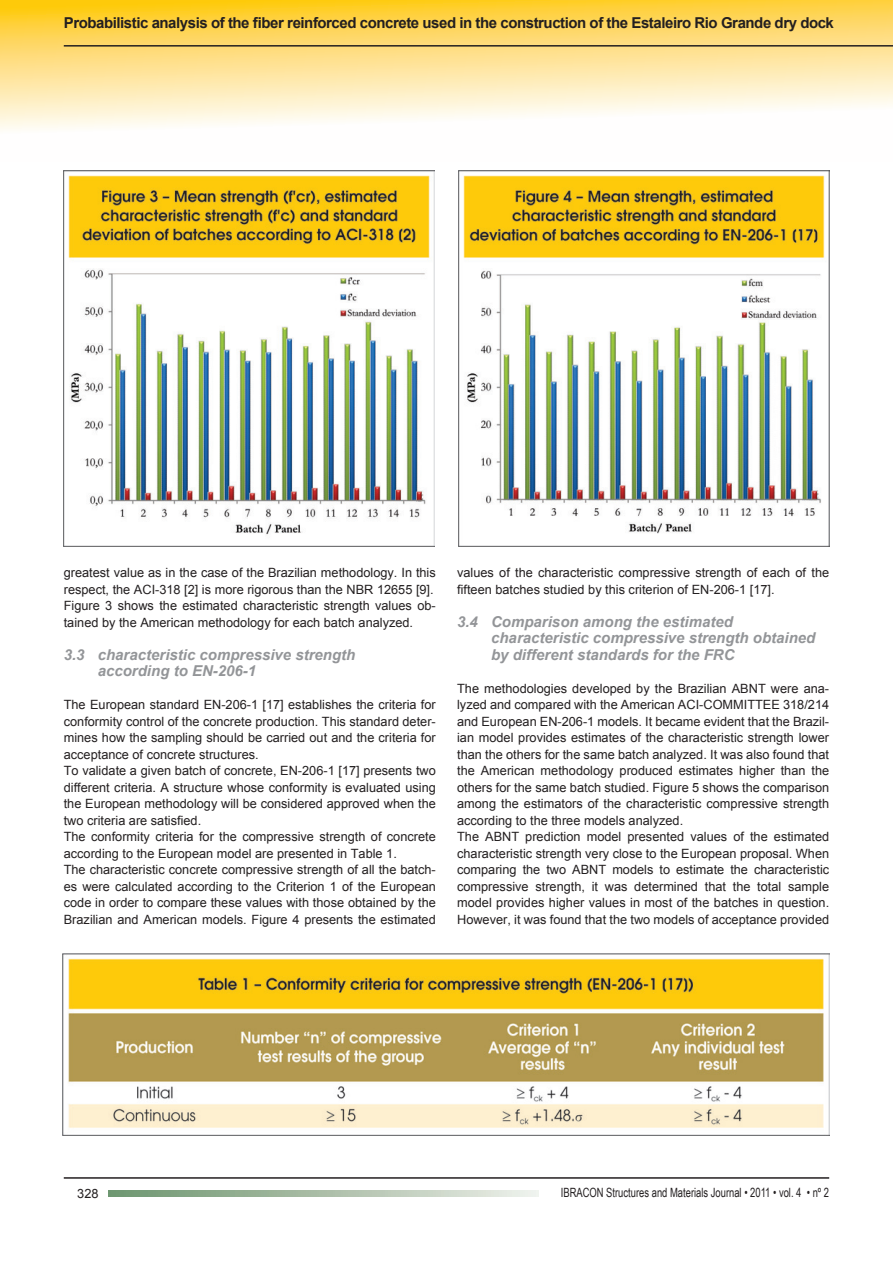
<style>
.page{position:relative;width:893px;height:1263px;background:#fff}
.page>*{position:absolute;margin:0;border:0;box-sizing:border-box;transform-origin:0 0}
.t1{font:italic 700 15px/16.5px "Arial";color:#939598}
.t2{font:700 15px "Arial";letter-spacing:-.03em;color:#231f20}
.t3{font:12.75px/16.5px "Arial";color:#231f20}
.t4{font:12.75px "Arial Narrow";color:#231f20;scale:.9 1}
</style>
<div class="page">
<svg style="left:0;top:0;width:893px;height:130px;background:#fee498"></svg>
<hr style="left:64px;top:1177px;width:765px;height:2px;background:#231f20">
<hr style="left:64px;top:45px;width:829px;height:2px;background:#231f20">
<svg style="left:108px;top:1190px;width:431px;height:6px;background:#acc0aa"></svg>
<img style="left:64px;top:170px;width:371px;height:377px">
<img style="left:63px;top:953px;width:766px;height:182px">
<img style="left:458px;top:170px;width:371px;height:377px">
<p class="t2" style="left:64px;top:13px;width:772px">Probabilistic analysis of the fiber reinforced concrete used in the construction of the Estaleiro Rio Grande dry dock</p>
<p class="t3" style="left:64px;top:565px;width:374px">greatest value as in the case of the Brazilian methodology. In this respect, the ACI-318 [2] is more rigorous than the NBR 12655 [9].<br>Figure 3 shows the estimated characteristic strength values ob&shy;tained by the American methodology for each batch analyzed.</p>
<p class="t1" style="left:98px;top:647px;width:259px;text-indent:-34px">3.3 characteristic compressive strength according to EN-206-1</p>
<p class="t3" style="left:64px;top:697px;width:374px">The European standard EN-206-1 [17] establishes the criteria for conformity control of the concrete production. This standard deter&shy;mines how the sampling should be carried out and the criteria for acceptance of concrete structures.<br>To validate a given batch of concrete, EN-206-1 [17] presents two different criteria. A structure whose conformity is evaluated using the European methodology will be considered approved when the two criteria are satisfied.<br>The conformity criteria for the compressive strength of concrete according to the European model are presented in Table 1.<br>The characteristic concrete compressive strength of all the batch&shy;es were calculated according to the Criterion 1 of the European code in order to compare these values with those obtained by the Brazilian and American models. Figure 4 presents the estimated</p>
<p class="t3" style="left:457px;top:565px;width:374px">values of the characteristic compressive strength of each of the fifteen batches studied by this criterion of EN-206-1 [17].</p>
<p class="t1" style="left:491px;top:614px;width:326px;text-indent:-34px">3.4 Comparison among the estimated characteristic compressive strength obtained by different standards for the FRC</p>
<p class="t3" style="left:457px;top:680px;width:374px">The methodologies developed by the Brazilian ABNT were ana&shy;lyzed and compared with the American ACI-COMMITTEE 318/214 and European EN-206-1 models. It became evident that the Brazil&shy;ian model provides estimates of the characteristic strength lower than the others for the same batch analyzed. It was also found that the American methodology produced estimates higher than the others for the same batch studied. Figure 5 shows the comparison among the estimators of the characteristic compressive strength according to the three models analyzed.<br>The ABNT prediction model presented values of the estimated characteristic strength very close to the European proposal. When comparing the two ABNT models to estimate the characteristic compressive strength, it was determined that the total sample model provides higher values in most of the batches in question.<br>However, it was found that the two models of acceptance provided</p>
<p class="t3" style="left:77px;top:1185px;width:23px">328</p>
<p class="t4" style="left:561px;top:1183px;width:300px">IBRACON Structures and Materials Journal • 2011 • vol. 4 • nº 2</p>
</div>
